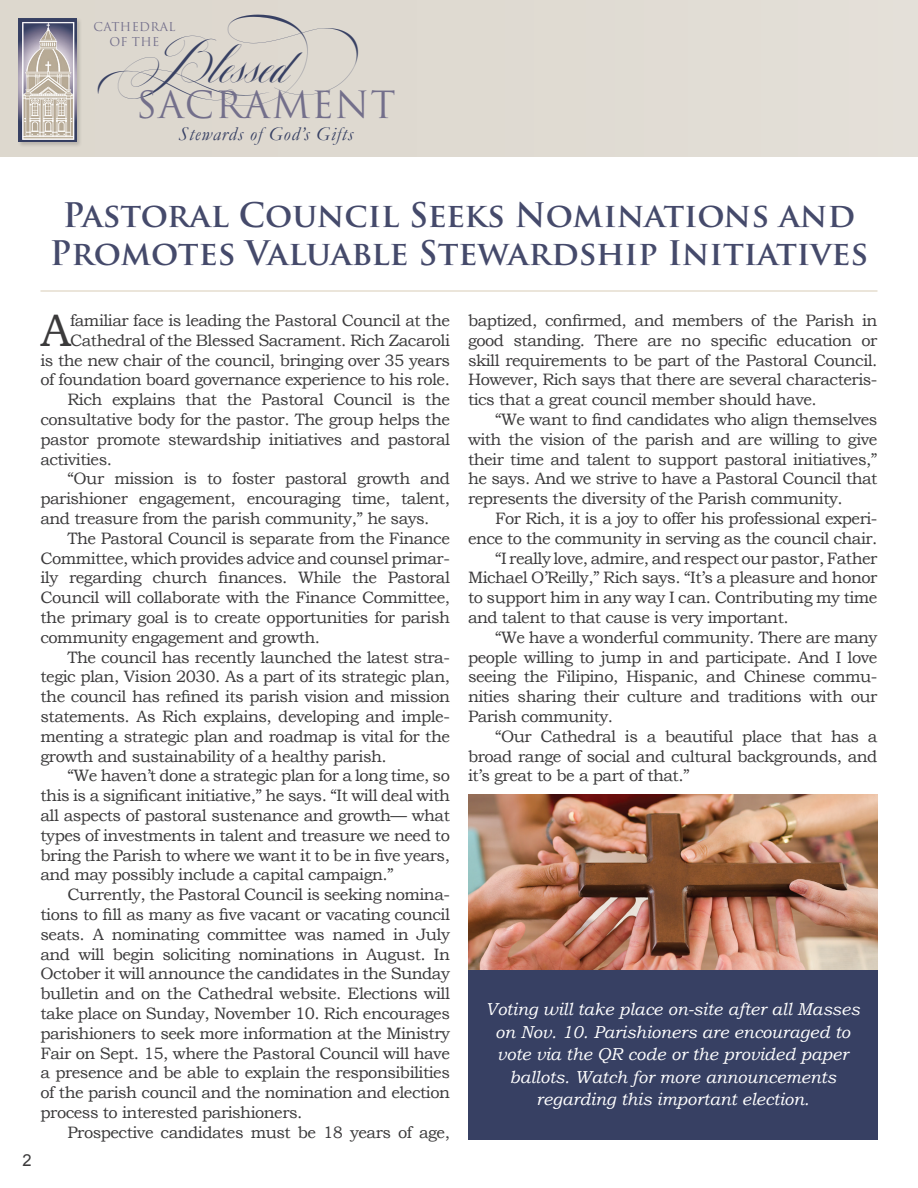
<style>
.page{position:relative;width:918px;height:1188px;background:#fff}
.page>*{position:absolute;margin:0;border:0;box-sizing:border-box;transform-origin:0 0}
.Drop_Cap{font:45.6px "Bookman Old Style";color:#3b3a3b}
.t1{font:36.6px "Trajan Pro";letter-spacing:.03em;color:#736f8b}
.t2{font:900 33.3px "Mozart Script";color:#374063}
.t3{font:700 33px/37.5px "Trajan Pro";color:#454a6b;text-align:center}
.t4{font:italic 19.5px "Garamond";letter-spacing:.05em;color:#374063}
.Call_To_Action{font:italic 17.25px/22.5px "Bookman Old Style";color:#fff;text-align:center}
.Body{font:16.5px/19.8px "Bookman Old Style";letter-spacing:-.03em;color:#3b3a3b;text-align:justify}
.Drop_Cap-2{font:16.5px/19.8px "Bookman Old Style";letter-spacing:-.03em;color:#3b3a3b;text-align:right}
.Body-2{font:16.5px "Arial";color:#3b3a3b}
.t5{font:11.85px/15px "Trajan Pro";letter-spacing:.03em;color:#736f8b;text-align:center}
</style>
<div class="page">
<div style="left:0;top:0;width:918px;height:157px;background:#dfdad1"></div>
<div style="left:468px;top:969px;width:410px;height:170px;background:#374063"></div>
<hr style="left:40px;top:290px;width:838px;height:2px;background:#e5ddcf">
<div style="left:17px;top:17px;width:65px;height:130px;background:#231f20;opacity:.2"></div>
<img style="left:19px;top:19px;width:58px;height:123px">
<img style="left:468px;top:795px;width:410px;height:174px">
<p class="t2" style="left:126px;top:51px;width:262px">Blessed</p>
<p class="t5" style="left:94px;top:19px;width:83px">CATHEDRAL<br>OF THE</p>
<p class="t1" style="left:136px;top:82px;width:261px">SACRAMENT</p>
<p class="t4" style="left:178px;top:121px;width:176px">Stewards of God’s Gifts</p>
<p class="t3" style="left:50px;top:197px;width:820px">Pastoral Council Seeks Nominations and<br>Promotes Valuable Stewardship Initiatives</p>
<p class="Body-2" style="left:22px;top:1150px;width:11px">2</p>
<p class="Drop_Cap-2" style="left:40px;top:311px;width:411px">familiar face is leading the Pastoral Council at the Cathedral of the Blessed Sacrament. Rich Zacaroli<br>is the new chair of the council, bringing over 35 years of foundation board governance experience to his role.</p>
<p class="Body" style="left:40px;top:390px;width:411px;text-indent:27px">Rich explains that the Pastoral Council is the consultative body for the pastor. The group helps the pastor promote stewardship initiatives and pastoral activities.</p>
<p class="Body" style="left:40px;top:469px;width:411px;text-indent:27px">“Our mission is to foster pastoral growth and parishioner engagement, encouraging time, talent, and treasure from the parish community,” he says.</p>
<p class="Body" style="left:40px;top:528px;width:411px;text-indent:27px">The Pastoral Council is separate from the Finance Committee, which provides advice and counsel primar&shy;ily regarding church finances. While the Pastoral Council will collaborate with the Finance Committee, the primary goal is to create opportunities for parish community engagement and growth.</p>
<p class="Body" style="left:40px;top:647px;width:411px;text-indent:27px">The council has recently launched the latest stra&shy;tegic plan, Vision 2030. As a part of its strategic plan, the council has refined its parish vision and mission statements. As Rich explains, developing and imple&shy;menting a strategic plan and roadmap is vital for the growth and sustainability of a healthy parish.</p>
<p class="Body" style="left:40px;top:766px;width:411px;text-indent:27px">“We haven’t done a strategic plan for a long time, so this is a significant initiative,” he says. “It will deal with all aspects of pastoral sustenance and growth— what types of investments in talent and treasure we need to bring the Parish to where we want it to be in five years, and may possibly include a capital campaign.”</p>
<p class="Body" style="left:40px;top:885px;width:411px;text-indent:27px">Currently, the Pastoral Council is seeking nomina&shy;tions to fill as many as five vacant or vacating council seats. A nominating committee was named in July and will begin soliciting nominations in August. In October it will announce the candidates in the Sunday bulletin and on the Cathedral website. Elections will take place on Sunday, November 10. Rich encourages parishioners to seek more information at the Ministry Fair on Sept. 15, where the Pastoral Council will have a presence and be able to explain the responsibilities of the parish council and the nomination and election process to interested parishioners.</p>
<p class="Body" style="left:68px;top:1122px;width:384px">Prospective candidates must be 18 years of age,</p>
<p class="Drop_Cap" style="left:40px;top:301px;width:32px">A</p>
<p class="Body" style="left:468px;top:311px;width:411px">baptized, confirmed, and members of the Parish in good standing. There are no specific education or skill requirements to be part of the Pastoral Council.<br>However, Rich says that there are several characteris&shy;tics that a great council member should have.</p>
<p class="Body" style="left:468px;top:410px;width:411px;text-indent:27px">“We want to find candidates who align themselves with the vision of the parish and are willing to give their time and talent to support pastoral initiatives,” he says. And we strive to have a Pastoral Council that represents the diversity of the Parish community.</p>
<p class="Body" style="left:468px;top:509px;width:411px;text-align:right">For Rich, it is a joy to offer his professional experi&shy;ence to the community in serving as the council chair.</p>
<p class="Body" style="left:468px;top:548px;width:411px;text-indent:27px">“I really love, admire, and respect our pastor, Father Michael O’Reilly,” Rich says. “It’s a pleasure and honor to support him in any way I can. Contributing my time and talent to that cause is very important.</p>
<p class="Body" style="left:468px;top:627px;width:411px;text-indent:27px">“We have a wonderful community. There are many people willing to jump in and participate. And I love seeing the Filipino, Hispanic, and Chinese commu&shy;nities sharing their culture and traditions with our Parish community.</p>
<p class="Body" style="left:468px;top:726px;width:411px;text-indent:27px">“Our Cathedral is a beautiful place that has a broad range of social and cultural backgrounds, and it’s great to be a part of that.”</p>
<p class="Call_To_Action" style="left:486px;top:998px;width:376px">Voting will take place on-site after all Masses on Nov. 10. Parishioners are encouraged to vote via the QR code or the provided paper ballots. Watch for more announcements regarding this important election.</p>
</div>
